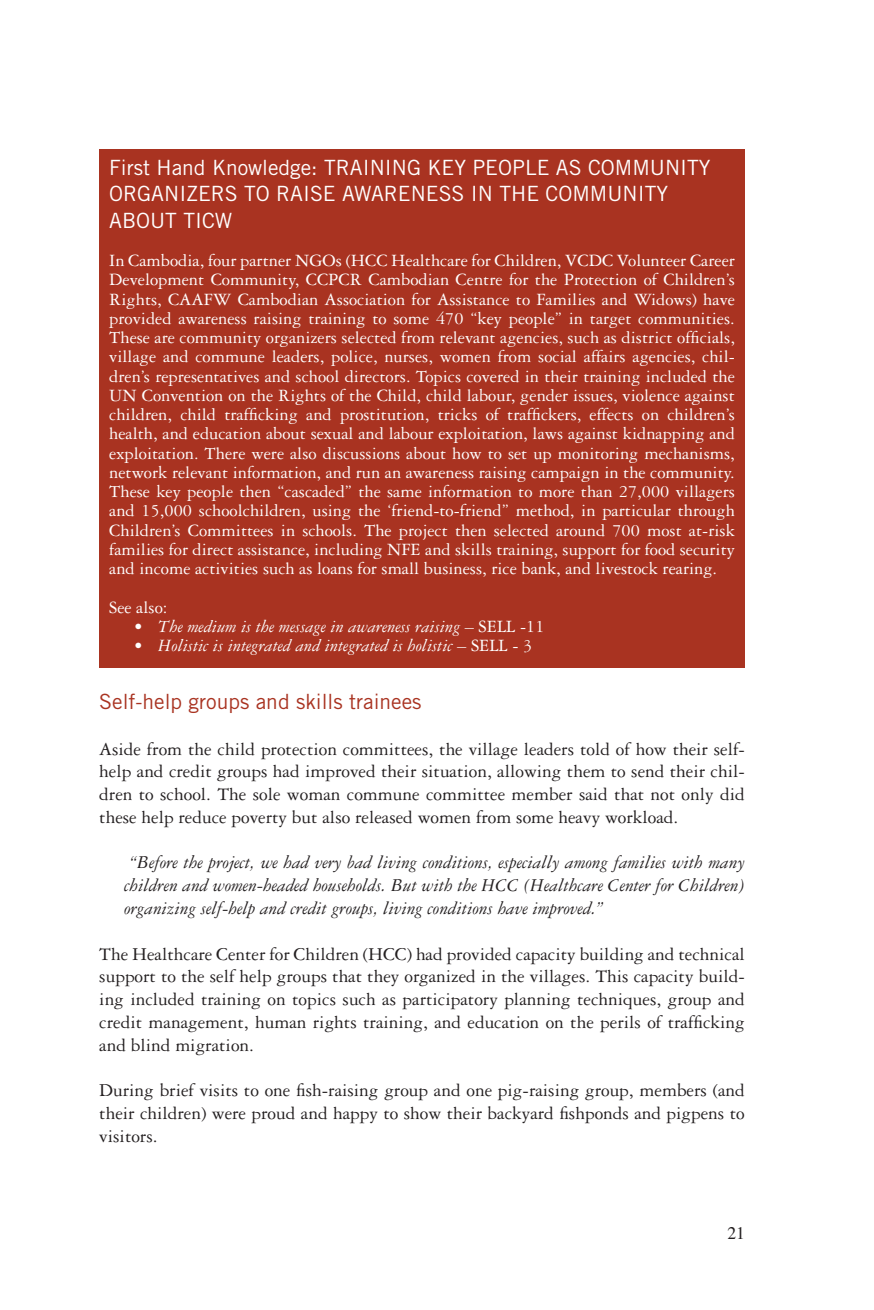
<style>
.page{position:relative;width:874px;height:1310px;background:#fff}
.page>*{position:absolute;margin:0;border:0;box-sizing:border-box;transform-origin:0 0}
.t1{font:21px/26.2px "Trade Gothic";color:#fff}
.t2{font:21px "Trade Gothic";color:#a93321}
.t3{font:19.25px/22.8px "Garamond Three";color:#231f20;text-align:justify}
.t4{font:italic 19.25px/22.8px "Garamond Three";color:#231f20;text-align:justify}
.t5{font:18.38px/19.2px "Garamond Three";color:#fff;text-align:justify}
.t6{font:italic 18.38px "Garamond Three";color:#fff}
.t7{font:17.5px "Times";color:#231f20}
.s1{font-style:normal}
</style>
<div class="page">
<div style="left:99px;top:149px;width:645px;height:518px;background:#a93321"></div>
<p class="t1" style="left:109px;top:154px;width:602px">First Hand Knowledge: TRAINING KEY PEOPLE AS COMMUNITY<br>ORGANIZERS TO RAISE AWARENESS IN THE COMMUNITY<br>ABOUT TICW</p>
<p class="t5" style="left:109px;top:251px;width:627px">In Cambodia, four partner NGOs (HCC Healthcare for Children, VCDC Volunteer Career Development Community, CCPCR Cambodian Centre for the Protection of Children’s Rights, CAAFW Cambodian Association for Assistance to Families and Widows) have provided awareness raising training to some 470 “key people” in target communities.<br>These are community organizers selected from relevant agencies, such as district officials, village and commune leaders, police, nurses, women from social affairs agencies, chil&shy;dren’s representatives and school directors. Topics covered in their training included the UN Convention on the Rights of the Child, child labour, gender issues, violence against children, child trafficking and prostitution, tricks of traffickers, effects on children’s health, and education about sexual and labour exploitation, laws against kidnapping and exploitation. There were also discussions about how to set up monitoring mechanisms, network relevant information, and run an awareness raising campaign in the community.<br>These key people then “cascaded” the same information to more than 27,000 villagers and 15,000 schoolchildren, using the ‘friend-to-friend” method, in particular through Children’s Committees in schools. The project then selected around 700 most at-risk families for direct assistance, including NFE and skills training, support for food security and income activities such as loans for small business, rice bank, and livestock rearing.</p>
<p class="t5" style="left:109px;top:597px;width:60px">See also:</p>
<p class="t6" style="left:134px;top:616px;width:412px"><span class="s1">•</span> The medium is the message in awareness raising – <span class="s1">SELL -11</span></p>
<p class="t6" style="left:134px;top:636px;width:400px"><span class="s1">•</span> Holistic is integrated and integrated is holistic – <span class="s1">SELL - 3</span></p>
<p class="t2" style="left:99px;top:689px;width:323px">Self-help groups and skills trainees</p>
<p class="t3" style="left:99px;top:737px;width:646px">Aside from the child protection committees, the village leaders told of how their self&shy;help and credit groups had improved their situation, allowing them to send their chil&shy;dren to school. The sole woman commune committee member said that not only did these help reduce poverty but also released women from some heavy workload.</p>
<p class="t4" style="left:124px;top:851px;width:622px">“Before the project, we had very bad living conditions, especially among families with many children and women-headed households. But with the HCC (Healthcare Center for Children) organizing self-help and credit groups, living conditions have improved.”</p>
<p class="t3" style="left:99px;top:942px;width:646px">The Healthcare Center for Children (HCC) had provided capacity building and technical support to the self help groups that they organized in the villages. This capacity build&shy;ing included training on topics such as participatory planning techniques, group and credit management, human rights training, and education on the perils of trafficking and blind migration.</p>
<p class="t3" style="left:99px;top:1079px;width:646px">During brief visits to one fish-raising group and one pig-raising group, members (and their children) were proud and happy to show their backyard fishponds and pigpens to visitors.</p>
<p class="t7" style="left:727px;top:1216px;width:19px">21</p>
</div>
